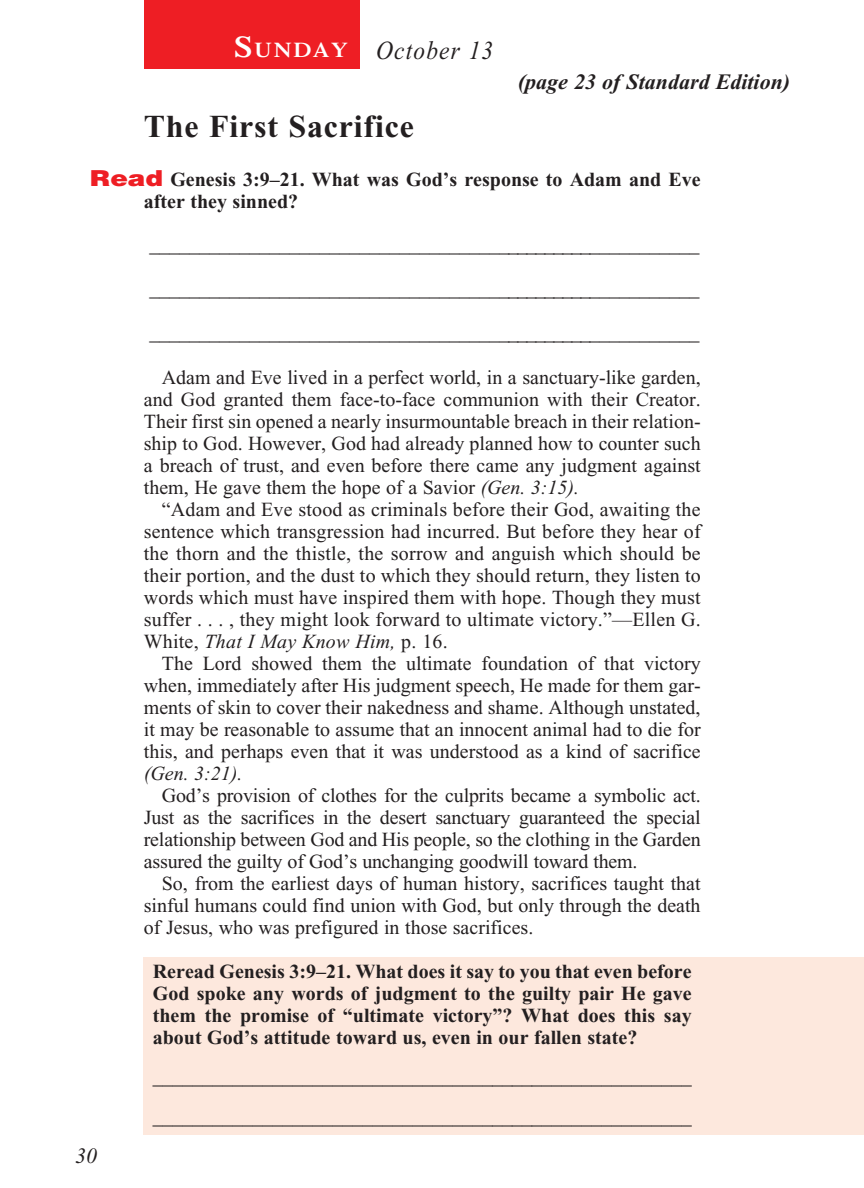
<style>
.page{position:relative;width:864px;height:1188px;background:#fff}
.page>*{position:absolute;margin:0;border:0;box-sizing:border-box;transform-origin:0 0}
._01-Daily_head{font:700 32px "Times New Roman";letter-spacing:.025em;color:#231f20}
._00-Month-Day{font:italic 26px "Times New Roman";letter-spacing:.05em;color:#231f20;scale:.9 1}
.t1{font:italic 700 22px "Times New Roman";color:#231f20}
.t2{font:italic 22px "Times New Roman";color:#231f20}
.t3{font:600 21px "Times";letter-spacing:.07em;color:#fff;scale:1.1 1}
._4-Body_Copy{font:20px/22px "Times New Roman";color:#231f20;text-align:justify}
.x-screened_box-text{font:700 20px/22px "Times New Roman";color:#231f20;text-align:justify}
._6-question{font:700 20px/22px "Times New Roman";color:#231f20}
.s1{font-size:30px}
.s2{font-family:"Helvetica";font-weight:900;font-size:22px;color:#ee1e24}
.s3{font-style:italic}
</style>
<div class="page">
<div style="left:143px;top:957px;width:721px;height:177px;background:#fde8dd"></div>
<div style="left:144px;top:0;width:216px;height:69px;background:#ee1e24"></div>
<p class="t3" style="left:234px;top:37px;width:105px"><span class="s1">S</span>UNDAY</p>
<p class="_00-Month-Day" style="left:376px;top:36px;width:132px">October 13</p>
<p class="t1" style="left:518px;top:69px;width:274px">(page 23 of Standard Edition)</p>
<p class="_01-Daily_head" style="left:144px;top:109px;width:272px">The First Sacrifice</p>
<p class="_6-question" style="left:144px;top:168px;width:558px;text-indent:-54px"><span class="s2">Read</span> Genesis 3:9–21. What was God’s response to Adam and Eve after they sinned?</p>
<p class="_4-Body_Copy" style="left:149px;top:234px;width:552px">________________________________________________________</p>
<p class="_4-Body_Copy" style="left:149px;top:278px;width:552px">________________________________________________________</p>
<p class="t2" style="left:75px;top:1144px;width:23px">30</p>
<p class="_4-Body_Copy" style="left:149px;top:322px;width:552px">________________________________________________________</p>
<p class="_4-Body_Copy" style="left:144px;top:366px;width:558px;text-indent:18px">Adam and Eve lived in a perfect world, in a sanctuary-like garden, and God granted them face-to-face communion with their Creator.<br>Their first sin opened a nearly insurmountable breach in their relation&shy;ship to God. However, God had already planned how to counter such a breach of trust, and even before there came any judgment against them, He gave them the hope of a Savior <span class="s3">(Gen. 3:15).</span></p>
<p class="_4-Body_Copy" style="left:144px;top:498px;width:558px;text-indent:18px">“Adam and Eve stood as criminals before their God, awaiting the sentence which transgression had incurred. But before they hear of the thorn and the thistle, the sorrow and anguish which should be their portion, and the dust to which they should return, they listen to words which must have inspired them with hope. Though they must suffer . . . , they might look forward to ultimate victory.”—Ellen G.<br>White, <span class="s3">That I May Know Him,</span> p. 16.</p>
<p class="_4-Body_Copy" style="left:144px;top:652px;width:558px;text-indent:18px">The Lord showed them the ultimate foundation of that victory when, immediately after His judgment speech, He made for them gar&shy;ments of skin to cover their nakedness and shame. Although unstated, it may be reasonable to assume that an innocent animal had to die for this, and perhaps even that it was understood as a kind of sacrifice <span class="s3">(Gen. 3:21).</span></p>
<p class="_4-Body_Copy" style="left:144px;top:784px;width:558px;text-indent:18px">God’s provision of clothes for the culprits became a symbolic act.<br>Just as the sacrifices in the desert sanctuary guaranteed the special relationship between God and His people, so the clothing in the Garden assured the guilty of God’s unchanging goodwill toward them.</p>
<p class="_4-Body_Copy" style="left:144px;top:872px;width:558px;text-indent:18px">So, from the earliest days of human history, sacrifices taught that sinful humans could find union with God, but only through the death of Jesus, who was prefigured in those sacrifices.</p>
<p class="x-screened_box-text" style="left:153px;top:960px;width:540px">Reread Genesis 3:9–21. What does it say to you that even before God spoke any words of judgment to the guilty pair He gave them the promise of “ultimate victory”? What does this say about God’s attitude toward us, even in our fallen state?</p>
<p class="x-screened_box-text" style="left:153px;top:1066px;width:540px">______________________________________________________</p>
<p class="x-screened_box-text" style="left:153px;top:1106px;width:540px">______________________________________________________</p>
</div>
